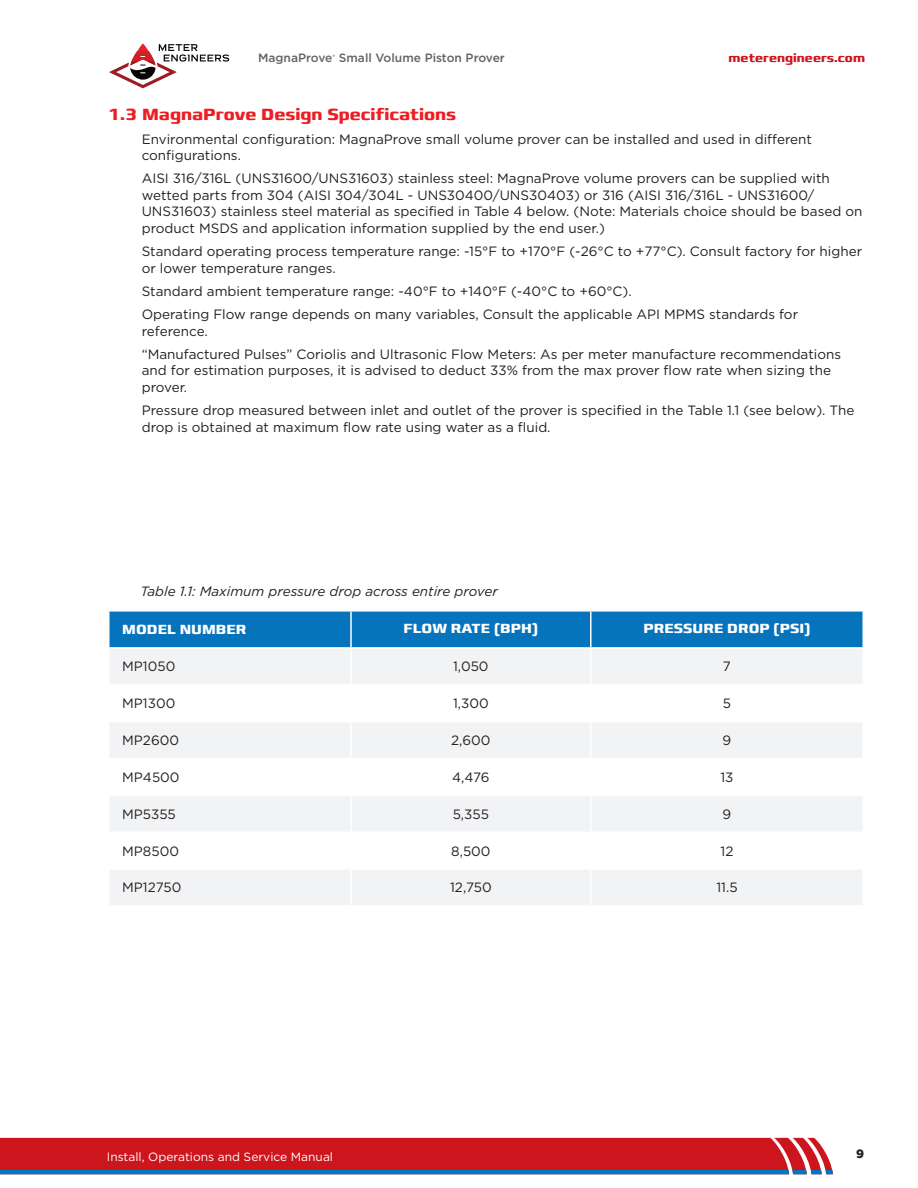
<style>
.page{position:relative;width:918px;height:1188px;background:#fff}
.page>*{position:absolute;margin:0;border:0;box-sizing:border-box;transform-origin:0 0}
.t1{font:700 16.5px "Francker Std";color:#ee1d23}
.t2{font:13.5px/16.5px "Gotham";color:#231f20}
.t3{font:italic 13.5px "Gotham";color:#231f20}
.t4{font:700 13.5px "Francker Std";color:#fff}
.t5{font:12px "Gotham";color:#fff}
.t6{font:500 12px "Gotham";color:#636366}
.t7{font:700 12px "Francker Std";color:#cd151d}
.t8{font:900 12px "Gotham";color:#231f20}
.t9{font:700 3.45px "Gotham";color:#636366}
</style>
<div class="page">
<svg style="left:0;top:1138px;width:833px;height:36px;background:#b72433"></svg>
<svg style="left:109px;top:44px;width:120px;height:44px"></svg>
<div style="left:110px;top:612px;width:752px;height:35px;background:#0574bc"></div>
<div style="left:110px;top:649px;width:752px;height:256px;background:#f2f3f4"></div>
<svg style="left:110px;top:686px;width:752px;height:35px"></svg>
<svg style="left:110px;top:759px;width:752px;height:109px"></svg>
<hr style="left:350px;top:612px;width:2px;height:35px;background:#fff">
<hr style="left:590px;top:612px;width:2px;height:35px;background:#fff">
<hr style="left:350px;top:649px;width:2px;height:35px;background:#fff">
<hr style="left:590px;top:649px;width:2px;height:35px;background:#fff">
<hr style="left:108px;top:684px;width:243px;height:2px;background:#fff">
<hr style="left:351px;top:684px;width:240px;height:2px;background:#fff">
<hr style="left:350px;top:686px;width:2px;height:35px;background:#fff">
<hr style="left:591px;top:684px;width:273px;height:2px;background:#fff">
<hr style="left:590px;top:686px;width:2px;height:35px;background:#fff">
<hr style="left:108px;top:721px;width:243px;height:1px;background:#fff">
<hr style="left:351px;top:721px;width:240px;height:1px;background:#fff">
<hr style="left:350px;top:722px;width:2px;height:36px;background:#fff">
<hr style="left:591px;top:721px;width:273px;height:1px;background:#fff">
<hr style="left:590px;top:722px;width:2px;height:36px;background:#fff">
<hr style="left:108px;top:758px;width:243px;height:1px;background:#fff">
<hr style="left:351px;top:758px;width:240px;height:1px;background:#fff">
<hr style="left:350px;top:759px;width:2px;height:36px;background:#fff">
<hr style="left:591px;top:758px;width:273px;height:1px;background:#fff">
<hr style="left:590px;top:759px;width:2px;height:36px;background:#fff">
<hr style="left:108px;top:795px;width:243px;height:1px;background:#fff">
<hr style="left:351px;top:795px;width:240px;height:1px;background:#fff">
<hr style="left:350px;top:796px;width:2px;height:35px;background:#fff">
<hr style="left:591px;top:795px;width:273px;height:1px;background:#fff">
<hr style="left:590px;top:796px;width:2px;height:35px;background:#fff">
<hr style="left:108px;top:831px;width:243px;height:2px;background:#fff">
<hr style="left:351px;top:831px;width:240px;height:2px;background:#fff">
<hr style="left:350px;top:833px;width:2px;height:35px;background:#fff">
<hr style="left:591px;top:831px;width:273px;height:2px;background:#fff">
<hr style="left:590px;top:833px;width:2px;height:35px;background:#fff">
<hr style="left:108px;top:868px;width:243px;height:2px;background:#fff">
<hr style="left:351px;top:868px;width:240px;height:2px;background:#fff">
<hr style="left:350px;top:870px;width:2px;height:35px;background:#fff">
<hr style="left:591px;top:868px;width:273px;height:2px;background:#fff">
<hr style="left:590px;top:870px;width:2px;height:35px;background:#fff">
<p class="t6" style="left:258px;top:49px;width:76px">MagnaProve</p>
<p class="t9" style="left:332px;top:54px;width:4px">®</p>
<p class="t6" style="left:339px;top:49px;width:168px">Small Volume Piston Prover</p>
<p class="t7" style="left:729px;top:50px;width:138px">meterengineers.com</p>
<p class="t1" style="left:108px;top:105px;width:350px">1.3 MagnaProve Design Specifications</p>
<p class="t2" style="left:142px;top:130px;width:672px">Environmental configuration: MagnaProve small volume prover can be installed and used in different configurations.</p>
<p class="t2" style="left:142px;top:170px;width:722px">AISI 316/316L (UNS31600/UNS31603) stainless steel: MagnaProve volume provers can be supplied with wetted parts from 304 (AISI 304/304L - UNS30400/UNS30403) or 316 (AISI 316/316L - UNS31600/ UNS31603) stainless steel material as specified in Table 4 below. (Note: Materials choice should be based on product MSDS and application information supplied by the end user.)</p>
<p class="t2" style="left:142px;top:243px;width:722px">Standard operating process temperature range: -15°F to +170°F (-26°C to +77°C). Consult factory for higher or lower temperature ranges.</p>
<p class="t2" style="left:142px;top:279px;width:658px;line-height:23.2px">Standard ambient temperature range: -40°F to +140°F (-40°C to +60°C).<br>Operating Flow range depends on many variables, Consult the applicable API MPMS standards for</p>
<p class="t2" style="left:142px;top:319px;width:701px;line-height:23.2px">reference.<br>“Manufactured Pulses” Coriolis and Ultrasonic Flow Meters: As per meter manufacture recommendations</p>
<p class="t2" style="left:142px;top:362px;width:691px">and for estimation purposes, it is advised to deduct 33% from the max prover flow rate when sizing the prover.</p>
<p class="t2" style="left:142px;top:402px;width:714px">Pressure drop measured between inlet and outlet of the prover is specified in the Table 1.1 (see below). The drop is obtained at maximum flow rate using water as a fluid.</p>
<p class="t3" style="left:141px;top:584px;width:359px">Table 1.1: Maximum pressure drop across entire prover</p>
<p class="t4" style="left:122px;top:622px;width:126px">MODEL NUMBER</p>
<p class="t4" style="left:404px;top:620px;width:136px">FLOW RATE (BPH)</p>
<p class="t4" style="left:644px;top:620px;width:168px">PRESSURE DROP (PSI)</p>
<p class="t2" style="left:122px;top:658px;width:55px">MP1050</p>
<p class="t2" style="left:453px;top:658px;width:37px">1,050</p>
<p class="t2" style="left:723px;top:658px;width:10px">7</p>
<p class="t2" style="left:122px;top:695px;width:55px">MP1300</p>
<p class="t2" style="left:453px;top:695px;width:37px">1,300</p>
<p class="t2" style="left:723px;top:695px;width:10px">5</p>
<p class="t2" style="left:122px;top:732px;width:58px">MP2600</p>
<p class="t2" style="left:451px;top:732px;width:41px">2,600</p>
<p class="t2" style="left:723px;top:732px;width:10px">9</p>
<p class="t2" style="left:122px;top:769px;width:59px">MP4500</p>
<p class="t2" style="left:452px;top:769px;width:39px">4,476</p>
<p class="t2" style="left:720px;top:769px;width:15px">13</p>
<p class="t2" style="left:122px;top:805px;width:55px">MP5355</p>
<p class="t2" style="left:453px;top:805px;width:38px">5,355</p>
<p class="t2" style="left:723px;top:805px;width:10px">9</p>
<p class="t2" style="left:122px;top:842px;width:58px">MP8500</p>
<p class="t2" style="left:451px;top:842px;width:41px">8,500</p>
<p class="t2" style="left:721px;top:842px;width:14px">12</p>
<p class="t2" style="left:122px;top:879px;width:61px">MP12750</p>
<p class="t2" style="left:450px;top:879px;width:43px">12,750</p>
<p class="t2" style="left:716px;top:879px;width:23px">11.5</p>
<p class="t5" style="left:107px;top:1150px;width:228px">Install, Operations and Service Manual</p>
<p class="t8" style="left:856px;top:1147px;width:9px">9</p>
</div>
